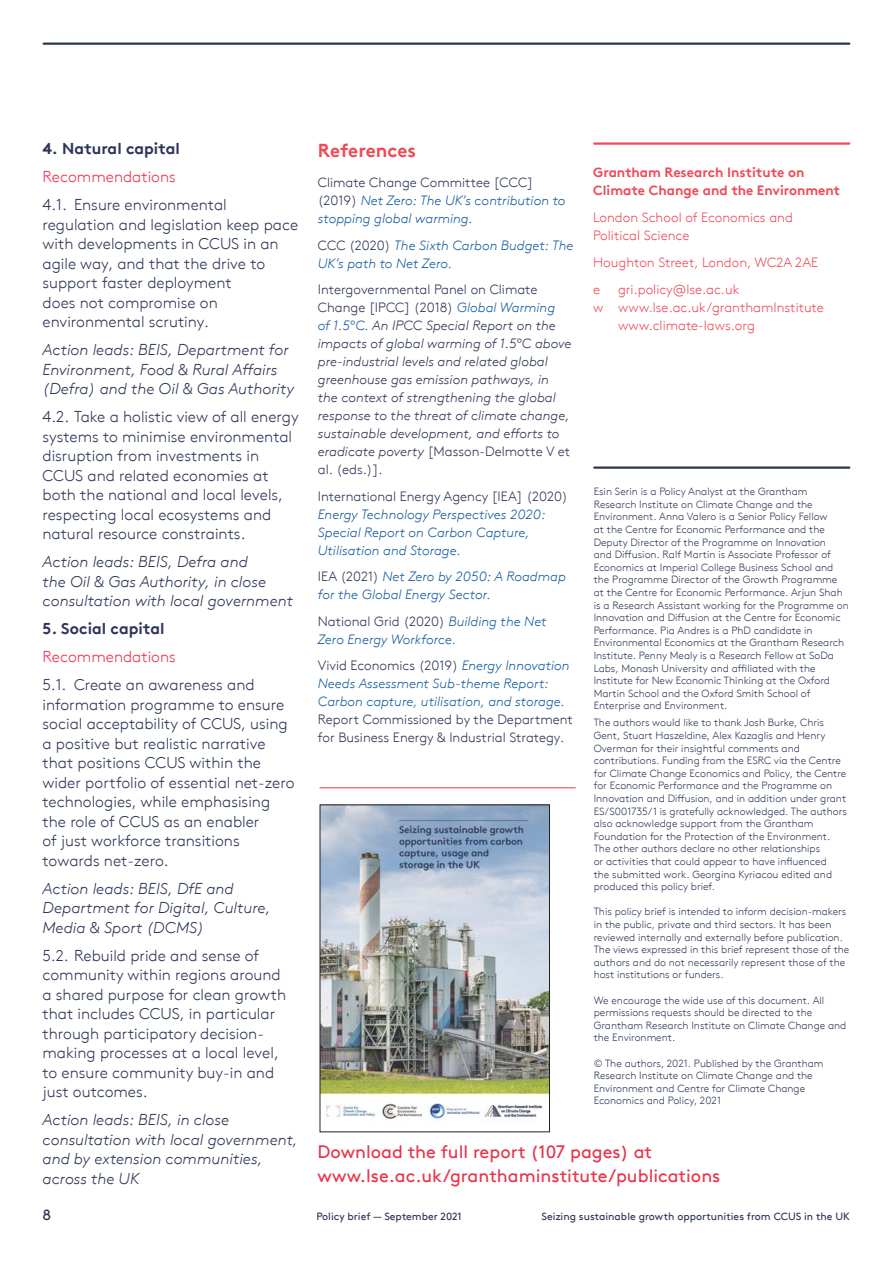
<style>
.page{position:relative;width:893px;height:1263px;background:#fff}
.page>*{position:absolute;margin:0;border:0;box-sizing:border-box;transform-origin:0 0}
.Subheader_1__13pt__1{font:700 18.75px "Brown TT";color:#ef4b57}
.Main_body_text__11pt{font:18px/24px "Brown TT";color:#e8354b}
.Main_body_text__11pt-2{font:300 15.75px/19.5px "Brown TT";color:#2d3557}
.Main_body_text__11pt-3{font:italic 300 15.75px/19.5px "Brown TT";color:#2d3557}
.Subheader_2__11pt__1{font:700 15.75px "Brown TT";color:#2d3557}
.Main_body_text__11pt-4{font:300 15.75px "Brown TT";color:#e8354b}
.t1{font:15px "Brown TT";color:#2d3557}
.Further_reading_text{font:italic 300 13.5px/18px "Brown TT";color:#175d9e}
.Further_reading_text-2{font:italic 300 13.5px/18px "Brown TT";color:#2d3557}
.Further_reading_text-3{font:300 13.5px/18px "Brown TT";color:#2d3557}
.t2{font:300 13.5px/18px "Brown TT";color:#ef4b57}
.t3{font:700 13.5px/18px "Brown TT";color:#ef4b57}
.t4{font:300 10.5px/12.6px "Brown TT";color:#2d3557}
.t5{font:10.5px "Brown TT";color:#2d3557}
.s1{font-style:normal;color:#2d3557}
.s2{font-style:normal}
.s3{color:#175d9e}
.s4{font-style:italic;color:#175d9e}
</style>
<div class="page">
<hr style="left:594px;top:142px;width:255px;height:3px;background:#ef4b57">
<hr style="left:594px;top:466px;width:255px;height:3px;background:#2d3557">
<hr style="left:44px;top:43px;width:805px;height:2px;background:#2d3557">
<hr style="left:320px;top:787px;width:256px;height:1px;background:#e8354b">
<img style="left:322px;top:806px;width:226px;height:313px">
<div style="left:320px;top:804px;width:230px;height:328px;border:1px solid #231f20"></div>
<p class="Subheader_2__11pt__1" style="left:43px;top:139px;width:139px">4. Natural capital</p>
<p class="Main_body_text__11pt-4" style="left:43px;top:168px;width:135px">Recommendations</p>
<p class="Main_body_text__11pt-2" style="left:43px;top:195px;width:257px">4.1. Ensure environmental regulation and legislation keep pace with developments in CCUS in an agile way, and that the drive to support faster deployment<br>does not compromise on environmental scrutiny.</p>
<p class="Main_body_text__11pt-3" style="left:43px;top:340px;width:253px">Action leads: BEIS, Department for<br>Environment, Food &amp; Rural Affairs (Defra) and the Oil &amp; Gas Authority</p>
<p class="Main_body_text__11pt-2" style="left:43px;top:407px;width:258px">4.2. Take a holistic view of all energy systems to minimise environmental disruption from investments in CCUS and related economies at both the national and local levels, respecting local ecosystems and natural resource constraints.</p>
<p class="Main_body_text__11pt-3" style="left:43px;top:552px;width:252px">Action leads: BEIS, Defra and<br>the Oil &amp; Gas Authority, in close consultation with local government</p>
<p class="Subheader_2__11pt__1" style="left:43px;top:619px;width:123px">5. Social capital</p>
<p class="Main_body_text__11pt-4" style="left:43px;top:648px;width:135px">Recommendations</p>
<p class="Main_body_text__11pt-2" style="left:43px;top:675px;width:254px">5.1. Create an awareness and information programme to ensure social acceptability of CCUS, using a positive but realistic narrative that positions CCUS within the wider portfolio of essential net-zero technologies, while emphasising the role of CCUS as an enabler<br>of just workforce transitions towards net-zero.</p>
<p class="Main_body_text__11pt-3" style="left:43px;top:879px;width:229px">Action leads: BEIS, DfE and<br>Department for Digital, Culture,<br>Media &amp; Sport (DCMS)</p>
<p class="Main_body_text__11pt-2" style="left:43px;top:946px;width:245px">5.2. Rebuild pride and sense of community within regions around a shared purpose for clean growth that includes CCUS, in particular through participatory decision&shy;making processes at a local level, to ensure community buy-in and just outcomes.</p>
<p class="Main_body_text__11pt-3" style="left:43px;top:1110px;width:257px">Action leads: BEIS, in close consultation with local government, and by extension communities, across the UK</p>
<p class="t1" style="left:43px;top:1206px;width:10px">8</p>
<p class="Subheader_1__13pt__1" style="left:318px;top:139px;width:100px">References</p>
<p class="Further_reading_text" style="left:318px;top:174px;width:249px"><span class="s1">Climate Change Committee [CCC] (2019)</span> Net Zero: The UK’s contribution to stopping global warming.</p>
<p class="Further_reading_text" style="left:318px;top:236px;width:257px"><span class="s1">CCC (2020)</span> The Sixth Carbon Budget: The<br>UK’s path to Net Zero.</p>
<p class="Further_reading_text-2" style="left:318px;top:281px;width:255px"><span class="s2">Intergovernmental Panel on Climate Change [IPCC] (2018)</span> <span class="s3">Global Warming<br>of 1.5°C.</span> An IPCC Special Report on the impacts of global warming of 1.5°C above pre-industrial levels and related global greenhouse gas emission pathways, in the context of strengthening the global response to the threat of climate change, sustainable development, and efforts to eradicate poverty <span class="s2">[Masson-Delmotte V et al. (eds.)].</span></p>
<p class="Further_reading_text" style="left:318px;top:487px;width:251px"><span class="s1">International Energy Agency [IEA] (2020)<br></span>Energy Technology Perspectives 2020:<br>Special Report on Carbon Capture, Utilisation and Storage.</p>
<p class="Further_reading_text" style="left:318px;top:568px;width:250px"><span class="s1">IEA (2021)</span> Net Zero by 2050: A Roadmap for the Global Energy Sector.</p>
<p class="Further_reading_text" style="left:318px;top:612px;width:230px"><span class="s1">National Grid (2020)</span> Building the Net<br>Zero Energy Workforce.</p>
<p class="Further_reading_text-3" style="left:318px;top:657px;width:257px">Vivid Economics (2019) <span class="s4">Energy Innovation Needs Assessment Sub-theme Report:<br>Carbon capture, utilisation, and storage.<br></span>Report Commissioned by the Department for Business Energy &amp; Industrial Strategy.</p>
<p class="t3" style="left:593px;top:163px;width:249px">Grantham Research Institute on<br>Climate Change and the Environment</p>
<p class="t2" style="left:593px;top:208px;width:201px">London School of Economics and<br>Political Science</p>
<p class="t2" style="left:593px;top:253px;width:227px">Houghton Street, London, WC2A 2AE</p>
<p class="t2" style="left:593px;top:280px;width:9px">e</p>
<p class="t2" style="left:618px;top:280px;width:123px">gri.policy@lse.ac.uk</p>
<p class="t2" style="left:593px;top:298px;width:232px">w www.lse.ac.uk/granthamInstitute</p>
<p class="t2" style="left:618px;top:316px;width:138px">www.climate-laws.org</p>
<p class="t4" style="left:594px;top:485px;width:257px">Esin Serin is a Policy Analyst at the Grantham Research Institute on Climate Change and the Environment. Anna Valero is a Senior Policy Fellow<br>at the Centre for Economic Performance and the Deputy Director of the Programme on Innovation<br>and Diffusion. Ralf Martin is Associate Professor of Economics at Imperial College Business School and the Programme Director of the Growth Programme at the Centre for Economic Performance. Arjun Shah is a Research Assistant working for the Programme on Innovation and Diffusion at the Centre for Economic Performance. Pia Andres is a PhD candidate in Environmental Economics at the Grantham Research Institute. Penny Mealy is a Research Fellow at SoDa Labs, Monash University and affiliated with the Institute for New Economic Thinking at the Oxford Martin School and the Oxford Smith School of Enterprise and Environment.</p>
<p class="t4" style="left:594px;top:716px;width:255px">The authors would like to thank Josh Burke, Chris Gent, Stuart Haszeldine, Alex Kazaglis and Henry Overman for their insightful comments and contributions. Funding from the ESRC via the Centre for Climate Change Economics and Policy, the Centre for Economic Performance and the Programme on Innovation and Diffusion, and in addition under grant ES/S001735/1 is gratefully acknowledged. The authors also acknowledge support from the Grantham Foundation for the Protection of the Environment.<br>The other authors declare no other relationships<br>or activities that could appear to have influenced<br>the submitted work. Georgina Kyriacou edited and produced this policy brief.</p>
<p class="t4" style="left:594px;top:905px;width:257px">This policy brief is intended to inform decision-makers in the public, private and third sectors. It has been reviewed internally and externally before publication.<br>The views expressed in this brief represent those of the authors and do not necessarily represent those of the host institutions or funders.</p>
<p class="t4" style="left:594px;top:994px;width:254px">We encourage the wide use of this document. All permissions requests should be directed to the Grantham Research Institute on Climate Change and the Environment.</p>
<p class="t4" style="left:594px;top:1057px;width:231px">© The authors, 2021. Published by the Grantham Research Institute on Climate Change and the Environment and Centre for Climate Change Economics and Policy, 2021</p>
<p class="Main_body_text__11pt" style="left:318px;top:1140px;width:404px">Download the full report (107 pages) at www.lse.ac.uk/granthaminstitute/publications</p>
<p class="t5" style="left:316px;top:1210px;width:147px">Policy brief — September 2021</p>
<p class="t5" style="left:542px;top:1211px;width:310px">Seizing sustainable growth opportunities from CCUS in the UK</p>
</div>
